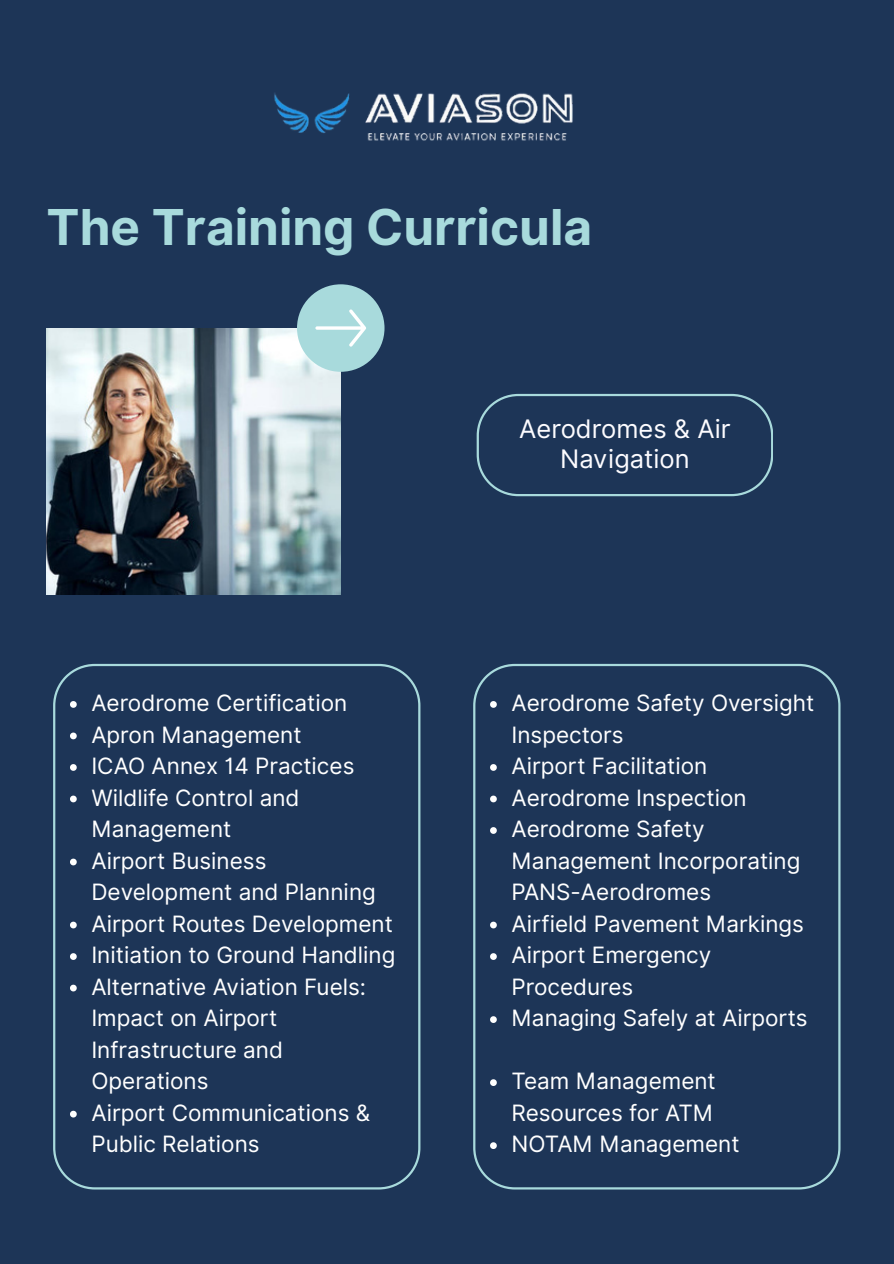
<style>
.page{position:relative;width:894px;height:1264px;background:#fff}
.page>*{position:absolute;margin:0;border:0;box-sizing:border-box;transform-origin:0 0}
.t1{font:700 49.5px "Inter";color:#a8dadc}
.t2{font:25.5px/30.3px "Inter";color:#fdfcff;text-align:center}
.t3{font:22.5px/31.5px "Inter";color:#fff}
</style>
<div class="page">
<div style="left:0;top:0;width:893px;height:1263px;background:#1d3557"></div>
<img style="left:47px;top:328px;width:293px;height:266px">
<div style="left:297px;top:284px;width:87px;height:88px;background:#a8dadc;border-radius:50%"></div>
<svg style="left:315px;top:309px;width:51px;height:38px"></svg>
<svg style="left:476px;top:394px;width:296px;height:102px"></svg>
<img style="left:274px;top:93px;width:299px;height:212px">
<svg style="left:53px;top:664px;width:367px;height:525px"></svg>
<svg style="left:473px;top:664px;width:367px;height:525px"></svg>
<svg style="left:70px;top:701px;width:7px;height:6px"></svg>
<svg style="left:70px;top:732px;width:7px;height:7px"></svg>
<svg style="left:70px;top:764px;width:7px;height:6px"></svg>
<svg style="left:70px;top:795px;width:7px;height:7px"></svg>
<svg style="left:70px;top:858px;width:7px;height:7px"></svg>
<svg style="left:70px;top:921px;width:7px;height:7px"></svg>
<svg style="left:70px;top:953px;width:7px;height:6px"></svg>
<svg style="left:70px;top:984px;width:7px;height:7px"></svg>
<svg style="left:70px;top:1110px;width:7px;height:7px"></svg>
<svg style="left:490px;top:701px;width:6px;height:6px"></svg>
<svg style="left:490px;top:764px;width:6px;height:6px"></svg>
<svg style="left:490px;top:795px;width:6px;height:7px"></svg>
<svg style="left:490px;top:827px;width:6px;height:6px"></svg>
<svg style="left:490px;top:921px;width:6px;height:7px"></svg>
<svg style="left:490px;top:953px;width:6px;height:6px"></svg>
<svg style="left:490px;top:1016px;width:6px;height:6px"></svg>
<svg style="left:490px;top:1079px;width:6px;height:6px"></svg>
<svg style="left:490px;top:1142px;width:6px;height:6px"></svg>
<p class="t1" style="left:47px;top:198px;width:547px">The Training Curricula</p>
<p class="t3" style="left:91px;top:687px;width:257px">Aerodrome Certification</p>
<h2 class="t3" style="left:91px;top:718px;width:211px">Apron Management</h2>
<p class="t3" style="left:91px;top:750px;width:264px">ICAO Annex 14 Practices</p>
<p class="t3" style="left:91px;top:781px;width:209px">Wildlife Control and<br>Management</p>
<p class="t3" style="left:91px;top:844px;width:286px">Airport Business<br>Development and Planning</p>
<p class="t3" style="left:91px;top:907px;width:303px">Airport Routes Development</p>
<p class="t3" style="left:91px;top:939px;width:305px">Initiation to Ground Handling</p>
<p class="t3" style="left:91px;top:970px;width:276px">Alternative Aviation Fuels:<br>Impact on Airport<br>Infrastructure and<br>Operations</p>
<p class="t3" style="left:91px;top:1096px;width:280px">Airport Communications &amp;<br>Public Relations</p>
<p class="t2" style="left:519px;top:413px;width:213px">Aerodromes &amp; Air<br>Navigation</p>
<p class="t3" style="left:511px;top:687px;width:304px">Aerodrome Safety Oversight<br>Inspectors</p>
<p class="t3" style="left:511px;top:750px;width:197px">Airport Facilitation</p>
<p class="t3" style="left:511px;top:781px;width:236px">Aerodrome Inspection</p>
<p class="t3" style="left:511px;top:813px;width:290px">Aerodrome Safety<br>Management Incorporating<br>PANS-Aerodromes</p>
<p class="t3" style="left:511px;top:907px;width:294px">Airfield Pavement Markings</p>
<p class="t3" style="left:511px;top:939px;width:201px">Airport Emergency<br>Procedures</p>
<p class="t3" style="left:511px;top:1002px;width:297px">Managing Safely at Airports</p>
<p class="t3" style="left:511px;top:1065px;width:206px">Team Management<br>Resources for ATM</p>
<p class="t3" style="left:511px;top:1128px;width:229px">NOTAM Management</p>
</div>
